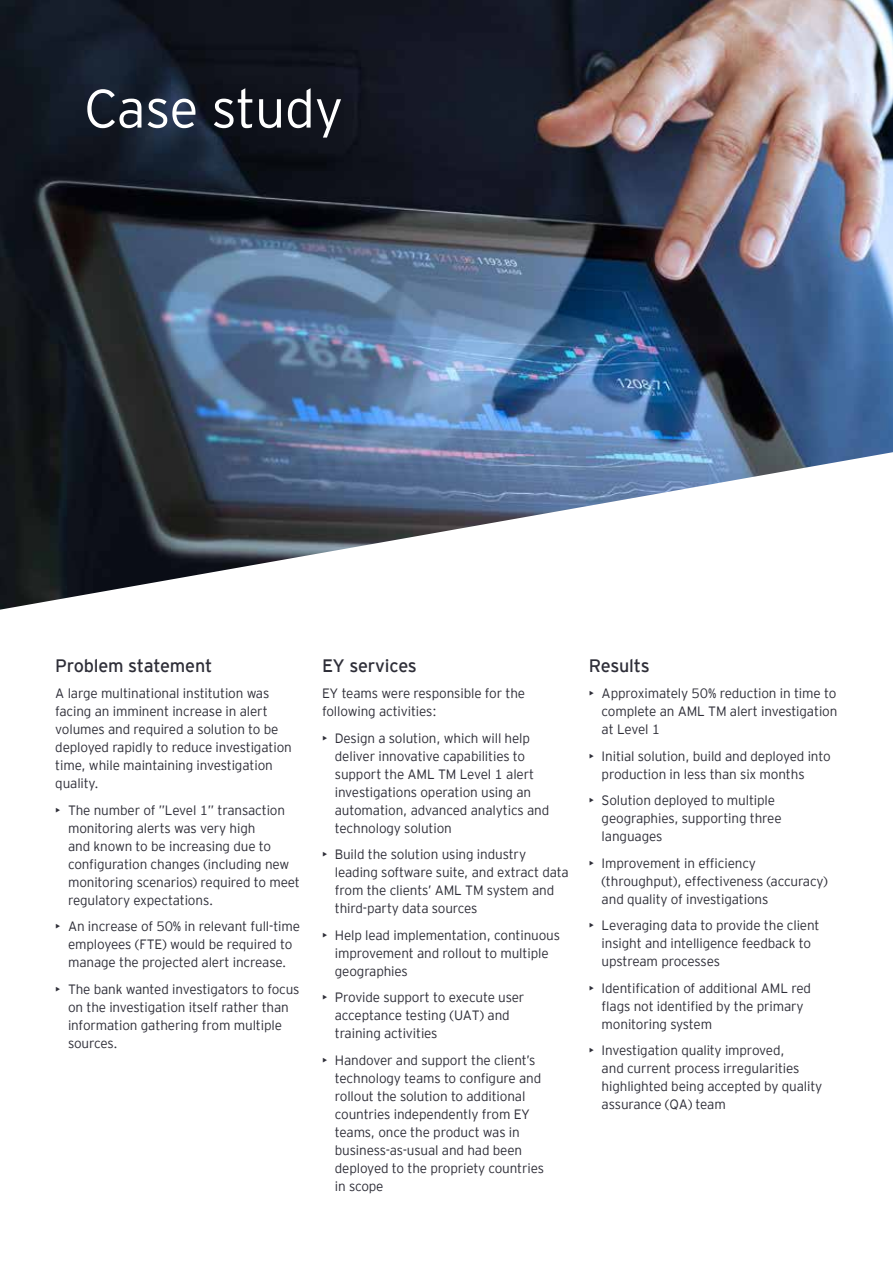
<style>
.page{position:relative;width:893px;height:1263px;background:#fff}
.page>*{position:absolute;margin:0;border:0;box-sizing:border-box;transform-origin:0 0}
.t1{font:300 54px "EY Interstate";letter-spacing:-.02em;color:#fff}
.t2{font:18px "EY Interstate";letter-spacing:-.01em;color:#2e2e38}
.t3{font:300 13.5px/18px "EY Interstate";letter-spacing:-.01em;color:#2e2e38}
</style>
<div class="page">
<img style="left:0;top:0;width:893px;height:610px">
<h1 class="t1" style="left:84px;top:70px;width:261px">Case study</h1>
<h2 class="t2" style="left:55px;top:652px;width:159px">Problem statement</h2>
<p class="t3" style="left:55px;top:683px;width:238px">A large multinational institution was facing an imminent increase in alert volumes and required a solution to be deployed rapidly to reduce investigation time, while maintaining investigation quality.</p>
<p class="t3" style="left:68px;top:800px;width:233px;text-indent:-13px">• The number of ”Level 1” transaction monitoring alerts was very high<br>and known to be increasing due to configuration changes (including new monitoring scenarios) required to meet regulatory expectations.</p>
<p class="t3" style="left:55px;top:916px;width:246px;text-align:center">• An increase of 50% in relevant full-time employees (FTE) would be required to manage the projected alert increase.</p>
<p class="t3" style="left:68px;top:979px;width:233px;text-indent:-13px">• The bank wanted investigators to focus on the investigation itself rather than information gathering from multiple sources.</p>
<h2 class="t2" style="left:322px;top:652px;width:96px">EY services</h2>
<p class="t3" style="left:322px;top:683px;width:205px">EY teams were responsible for the following activities:</p>
<p class="t3" style="left:335px;top:728px;width:216px;text-indent:-13px">• Design a solution, which will help deliver innovative capabilities to support the AML TM Level 1 alert investigations operation using an automation, advanced analytics and technology solution</p>
<p class="t3" style="left:335px;top:844px;width:236px;text-indent:-13px">• Build the solution using industry leading software suite, and extract data from the clients’ AML TM system and third-party data sources</p>
<p class="t3" style="left:335px;top:925px;width:227px;text-indent:-13px">• Help lead implementation, continuous improvement and rollout to multiple geographies</p>
<p class="t3" style="left:335px;top:987px;width:191px;text-indent:-13px">• Provide support to execute user acceptance testing (UAT) and training activities</p>
<p class="t3" style="left:335px;top:1050px;width:211px;text-indent:-13px">• Handover and support the client’s technology teams to configure and rollout the solution to additional countries independently from EY teams, once the product was in business-as-usual and had been deployed to the propriety countries in scope</p>
<h2 class="t2" style="left:589px;top:652px;width:62px">Results</h2>
<p class="t3" style="left:602px;top:683px;width:237px;text-align:justify;text-indent:-13px">• Approximately 50% reduction in time to complete an AML TM alert investigation at Level 1</p>
<p class="t3" style="left:602px;top:746px;width:231px;text-indent:-13px">• Initial solution, build and deployed into production in less than six months</p>
<p class="t3" style="left:602px;top:790px;width:182px;text-indent:-13px">• Solution deployed to multiple geographies, supporting three languages</p>
<p class="t3" style="left:602px;top:853px;width:228px;text-indent:-13px">• Improvement in efficiency (throughput), effectiveness (accuracy) and quality of investigations</p>
<p class="t3" style="left:602px;top:915px;width:219px;text-indent:-13px">• Leveraging data to provide the client insight and intelligence feedback to upstream processes</p>
<p class="t3" style="left:602px;top:978px;width:211px;text-indent:-13px">• Identification of additional AML red flags not identified by the primary monitoring system</p>
<p class="t3" style="left:602px;top:1040px;width:222px;text-indent:-13px">• Investigation quality improved,<br>and current process irregularities highlighted being accepted by quality assurance (QA) team</p>
</div>
